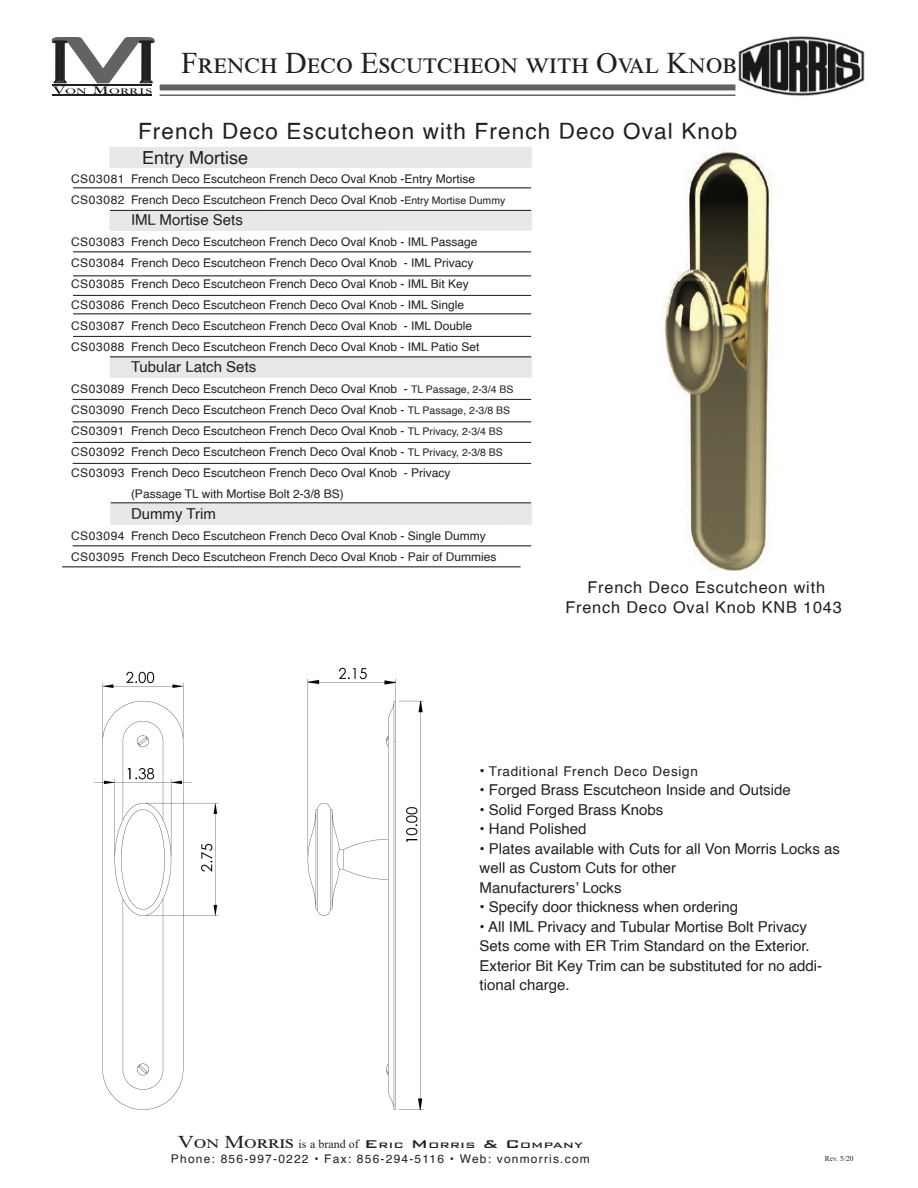
<style>
.page{position:relative;width:918px;height:1188px;background:#fff}
.page>*{position:absolute;margin:0;border:0;box-sizing:border-box;transform-origin:0 0}
.t1{font:30px "Times New Roman";color:#231f20}
.t2{font:22.5px "Helvetica";letter-spacing:.05em;color:#231f20}
.t3{font:18px "Helvetica";color:#231f20}
.t4{font:16.35px/19.5px "Helvetica";letter-spacing:.05em;color:#231f20;text-align:center}
.t5{font:15px/19.5px "Helvetica";color:#231f20}
.t6{font:13.5px "Helvetica";letter-spacing:.05em;color:#231f20}
.t7{font:12px/21px "Helvetica";color:#231f20}
.t8{font:12px "Helvetica";letter-spacing:.1em;color:#231f20}
.t9{font:12px/21px "Helvetica";letter-spacing:.05em;color:#231f20}
.t10{font:500 10.5px "Bank Gothic BT";letter-spacing:-.01em;color:#231f20;scale:1.25 1}
.t11{font:7.5px "Times New Roman";color:#231f20}
.s1{font-size:10.5px}
.s2{font-size:15px}
.s3{font-family:"Times New Roman";font-weight:400;font-size:18px}
.s4{font-family:"Times New Roman";font-weight:400;font-size:12px}
</style>
<div class="page">
<img style="left:664px;top:151px;width:108px;height:420px">
<div style="left:111px;top:505px;width:420px;height:19px;background:#e7e8e9"></div>
<div style="left:110px;top:504px;width:422px;height:21px;border:2px solid #e7e8e9"></div>
<div style="left:111px;top:358px;width:420px;height:19px;background:#e7e8e9"></div>
<div style="left:110px;top:357px;width:422px;height:21px;border:2px solid #e7e8e9"></div>
<div style="left:110px;top:211px;width:421px;height:19px;background:#e7e8e9"></div>
<div style="left:109px;top:210px;width:423px;height:21px;border:2px solid #e7e8e9"></div>
<div style="left:110px;top:148px;width:421px;height:19px;background:#e7e8e9"></div>
<div style="left:109px;top:147px;width:423px;height:21px;border:2px solid #e7e8e9"></div>
<hr style="left:73px;top:188px;width:458px;height:1px;background:#231f20">
<hr style="left:110px;top:210px;width:421px;height:1px;background:#231f20">
<hr style="left:73px;top:252px;width:458px;height:1px;background:#231f20">
<hr style="left:73px;top:295px;width:458px;height:1px;background:#231f20">
<hr style="left:73px;top:314px;width:458px;height:1px;background:#231f20">
<hr style="left:73px;top:336px;width:458px;height:1px;background:#231f20">
<hr style="left:110px;top:357px;width:421px;height:1px;background:#231f20">
<hr style="left:73px;top:399px;width:458px;height:1px;background:#231f20">
<hr style="left:73px;top:422px;width:458px;height:1px;background:#231f20">
<hr style="left:73px;top:442px;width:458px;height:1px;background:#231f20">
<hr style="left:73px;top:463px;width:458px;height:1px;background:#231f20">
<hr style="left:111px;top:503px;width:420px;height:1px;background:#231f20">
<hr style="left:73px;top:546px;width:458px;height:1px;background:#231f20">
<hr style="left:62px;top:567px;width:459px;height:1px;background:#231f20">
<hr style="left:73px;top:276px;width:458px;height:1px;background:#231f20">
<hr style="left:160px;top:94px;width:575px;height:2px;background:#636366">
<div style="left:160px;top:84px;width:575px;height:6px;background:#636366"></div>
<hr style="left:53px;top:95px;width:99px;height:1px;background:#231f20">
<svg style="left:51px;top:37px;width:104px;height:57px"></svg>
<img style="left:738px;top:36px;width:127px;height:60px">
<img style="left:95px;top:667px;width:328px;height:442px">
<h1 class="t1" style="left:181px;top:42px;width:557px">FRENCH DECO ESCUTCHEON WITH OVAL KNOB</h1>
<h2 class="t2" style="left:138px;top:113px;width:601px">French Deco Escutcheon with French Deco Oval Knob</h2>
<p class="t7" style="left:131px;top:169px;width:376px">French Deco Escutcheon French Deco Oval Knob -Entry Mortise<br>French Deco Escutcheon French Deco Oval Knob -<span class="s1">Entry Mortise Dummy</span></p>
<p class="t5" style="left:131px;top:210px;width:113px">IML Mortise Sets</p>
<p class="t7" style="left:131px;top:232px;width:350px">French Deco Escutcheon French Deco Oval Knob - IML Passage French Deco Escutcheon French Deco Oval Knob - IML Privacy French Deco Escutcheon French Deco Oval Knob - IML Bit Key French Deco Escutcheon French Deco Oval Knob - IML Single French Deco Escutcheon French Deco Oval Knob - IML Double French Deco Escutcheon French Deco Oval Knob - IML Patio Set</p>
<p class="t5" style="left:131px;top:357px;width:127px">Tubular Latch Sets</p>
<p class="t7" style="left:131px;top:379px;width:384px">French Deco Escutcheon French Deco Oval Knob - <span class="s1">TL Passage, 2-3/4 BS </span>French Deco Escutcheon French Deco Oval Knob - <span class="s1">TL Passage, 2-3/8 BS </span>French Deco Escutcheon French Deco Oval Knob - <span class="s1">TL Privacy, 2-3/4 BS </span>French Deco Escutcheon French Deco Oval Knob - <span class="s1">TL Privacy, 2-3/8 BS </span>French Deco Escutcheon French Deco Oval Knob - Privacy<br>(Passage TL with Mortise Bolt 2-3/8 BS)</p>
<p class="t5" style="left:131px;top:504px;width:87px">Dummy Trim</p>
<p class="t7" style="left:131px;top:526px;width:367px">French Deco Escutcheon French Deco Oval Knob - Single Dummy<br>French Deco Escutcheon French Deco Oval Knob - Pair of Dummies</p>
<h3 class="t3" style="left:142px;top:144px;width:108px">Entry Mortise</h3>
<p class="t9" style="left:71px;top:169px;width:55px">CS03081<br>CS03082</p>
<p class="t7" style="left:71px;top:232px;width:55px;text-align:justify">CS03083<br>CS03084<br>CS03085<br>CS03086<br>CS03087<br>CS03088</p>
<p class="t7" style="left:71px;top:379px;width:55px;text-align:justify">CS03089<br>CS03090<br>CS03091<br>CS03092<br>CS03093</p>
<p class="t9" style="left:71px;top:526px;width:55px">CS03094<br>CS03095</p>
<h3 class="t4" style="left:565px;top:578px;width:278px">French Deco Escutcheon with<br>French Deco Oval Knob KNB 1043</h3>
<p class="t6" style="left:480px;top:761px;width:220px"><span class="s2">•</span> Traditional French Deco Design</p>
<p class="t5" style="left:480px;top:781px;width:313px">• Forged Brass Escutcheon Inside and Outside</p>
<p class="t5" style="left:480px;top:800px;width:185px">• Solid Forged Brass Knobs</p>
<p class="t5" style="left:480px;top:820px;width:108px">• Hand Polished</p>
<p class="t5" style="left:480px;top:839px;width:362px">• Plates available with Cuts for all Von Morris Locks as well as Custom Cuts for other<br>Manufacturers’ Locks</p>
<p class="t5" style="left:480px;top:898px;width:260px">• Specify door thickness when ordering</p>
<p class="t5" style="left:480px;top:917px;width:344px">• All IML Privacy and Tubular Mortise Bolt Privacy Sets come with ER Trim Standard on the Exterior.<br>Exterior Bit Key Trim can be substituted for no addi&shy;tional charge.</p>
<p class="t10" style="left:178px;top:1140px;width:326px"><span class="s3">VON MORRIS</span> <span class="s4">is a brand of</span> <span class="s2">E</span>RIC <span class="s2">M</span>ORRIS <span class="s2">&amp; C</span>OMPANY</p>
<p class="t8" style="left:171px;top:1149px;width:420px">Phone: 856-997-0222 • Fax: 856-294-5116 • Web: vonmorris.com</p>
<p class="t11" style="left:825px;top:1153px;width:30px">Rev. 5/20</p>
</div>
